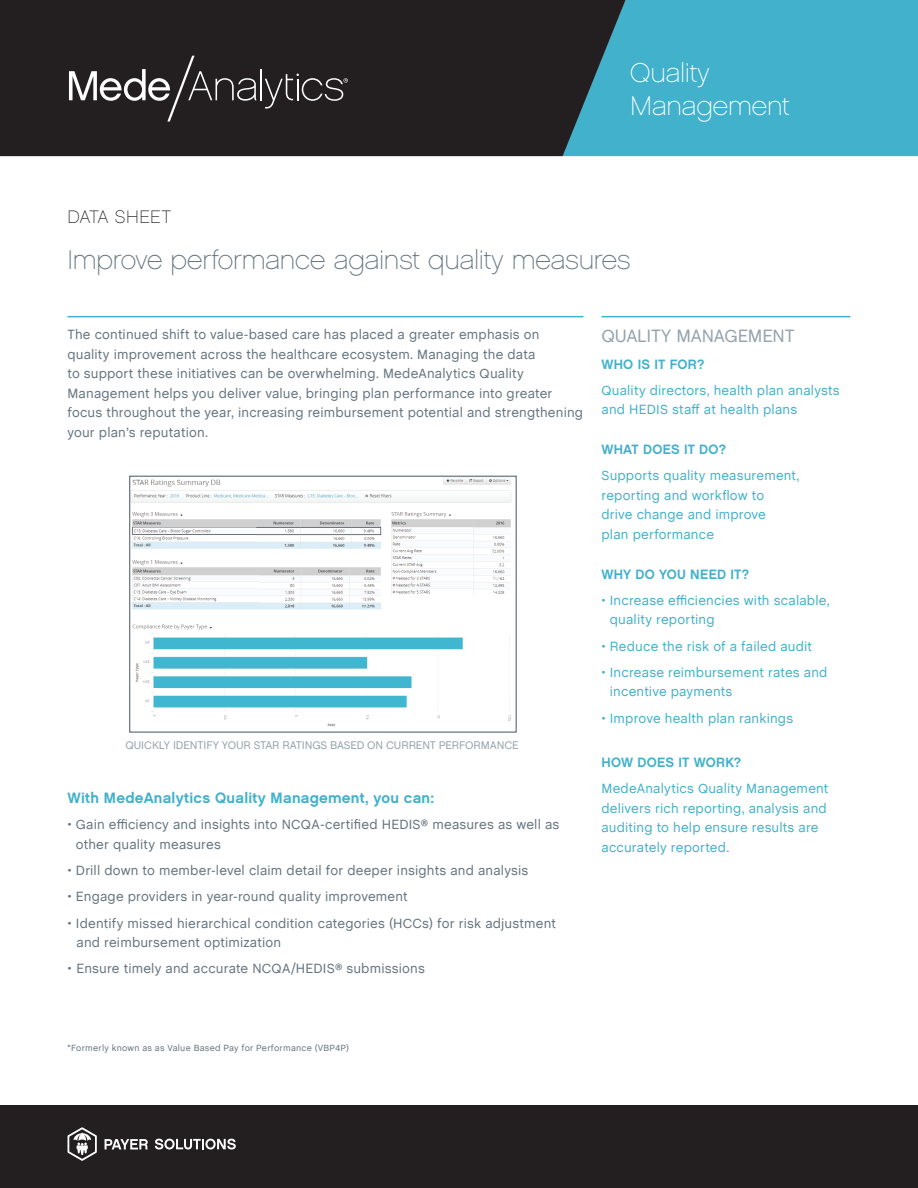
<style>
.page{position:relative;width:918px;height:1188px;background:#fff}
.page>*{position:absolute;margin:0;border:0;box-sizing:border-box;transform-origin:0 0}
.t1{font:27px "Chalet Paris Nineteen Sixty";letter-spacing:-.01em;color:#65747f}
.t2{font:27px/33px "Chalet Paris Nineteen Sixty";letter-spacing:-.005em;color:#fff}
.t3{font:18px "Chalet";letter-spacing:-.01em;color:#95a3ad}
.t4{font:18px "Chalet Paris Nineteen Sixty";letter-spacing:.01em;color:#231f20}
.t5{font:15px "Chalet New York Nineteen Sixty";letter-spacing:.015em;color:#42b1cb}
.t6{font:13.5px/19.5px "Chalet";letter-spacing:.01em;color:#65747f}
.t7{font:13.5px/19.5px "Chalet";letter-spacing:.01em;color:#42b1cb}
.t8{font:13.5px "Chalet New York Nineteen Sixty";letter-spacing:.02em;color:#42b1cb}
.t9{font:11.25px "Chalet";letter-spacing:-.01em;color:#95a3ad}
.t10{font:9px "Chalet";letter-spacing:.03em;color:#65747f}
</style>
<div class="page">
<div style="left:631px;top:0;width:287px;height:156px;background:#42b1cb"></div>
<div style="left:0;top:1105px;width:918px;height:83px;background:#231f20"></div>
<svg style="left:68px;top:1127px;width:29px;height:34px"></svg>
<svg style="left:105px;top:1139px;width:43px;height:11px"></svg>
<svg style="left:155px;top:1139px;width:81px;height:11px"></svg>
<svg style="left:0;top:0;width:631px;height:156px;background:#25292b"></svg>
<hr style="left:260px;top:69px;width:2px;height:31px;background:#fff">
<svg style="left:69px;top:56px;width:187px;height:66px;background:#3f3c3d"></svg>
<svg style="left:265px;top:74px;width:83px;height:35px;background:#403c3d"></svg>
<hr style="left:68px;top:316px;width:516px;height:1px;background:#42b1cb">
<hr style="left:602px;top:316px;width:248px;height:1px;background:#42b1cb">
<img style="left:132px;top:478px;width:379px;height:249px">
<div style="left:130px;top:476px;width:386px;height:256px;border:1px solid #465560"></div>
<p class="t4" style="left:68px;top:207px;width:105px">DATA SHEET</p>
<h1 class="t2" style="left:630px;top:56px;width:161px">Quality<br>Management</h1>
<p class="t1" style="left:67px;top:245px;width:565px">Improve performance against quality measures</p>
<p class="t6" style="left:68px;top:324px;width:517px">The continued shift to value-based care has placed a greater emphasis on quality improvement across the healthcare ecosystem. Managing the data<br>to support these initiatives can be overwhelming. MedeAnalytics Quality Management helps you deliver value, bringing plan performance into greater focus throughout the year, increasing reimbursement potential and strengthening your plan’s reputation.</p>
<p class="t3" style="left:602px;top:322px;width:195px">QUALITY MANAGEMENT</p>
<p class="t8" style="left:602px;top:356px;width:104px">WHO IS IT FOR?</p>
<p class="t7" style="left:602px;top:379px;width:240px">Quality directors, health plan analysts and HEDIS staff at health plans</p>
<p class="t8" style="left:602px;top:441px;width:126px">WHAT DOES IT DO?</p>
<p class="t7" style="left:602px;top:465px;width:200px">Supports quality measurement, reporting and workflow to<br>drive change and improve<br>plan performance</p>
<p class="t8" style="left:602px;top:566px;width:149px">WHY DO YOU NEED IT?</p>
<p class="t7" style="left:610px;top:589px;width:221px;text-indent:-8px">• Increase efficiencies with scalable, quality reporting</p>
<p class="t7" style="left:602px;top:635px;width:212px">• Reduce the risk of a failed audit</p>
<p class="t7" style="left:610px;top:661px;width:219px;text-indent:-8px">• Increase reimbursement rates and incentive payments</p>
<p class="t7" style="left:602px;top:707px;width:193px">• Improve health plan rankings</p>
<p class="t8" style="left:602px;top:754px;width:141px">HOW DOES IT WORK?</p>
<p class="t7" style="left:602px;top:778px;width:229px">MedeAnalytics Quality Management delivers rich reporting, analysis and auditing to help ensure results are accurately reported.</p>
<p class="t9" style="left:125px;top:736px;width:395px">QUICKLY IDENTIFY YOUR STAR RATINGS BASED ON CURRENT PERFORMANCE</p>
<p class="t5" style="left:68px;top:789px;width:368px">With MedeAnalytics Quality Management, you can:</p>
<p class="t6" style="left:76px;top:814px;width:485px;text-indent:-8px">• Gain efficiency and insights into NCQA-certified HEDIS® measures as well as other quality measures</p>
<p class="t6" style="left:68px;top:860px;width:462px">• Drill down to member-level claim detail for deeper insights and analysis</p>
<p class="t6" style="left:68px;top:886px;width:342px">• Engage providers in year-round quality improvement</p>
<p class="t6" style="left:77px;top:912px;width:481px;text-indent:-9px">• Identify missed hierarchical condition categories (HCCs) for risk adjustment and reimbursement optimization</p>
<p class="t6" style="left:68px;top:958px;width:359px">• Ensure timely and accurate NCQA/HEDIS® submissions</p>
<p class="t10" style="left:68px;top:1041px;width:283px">*Formerly known as as Value Based Pay for Performance (VBP4P)</p>
</div>
